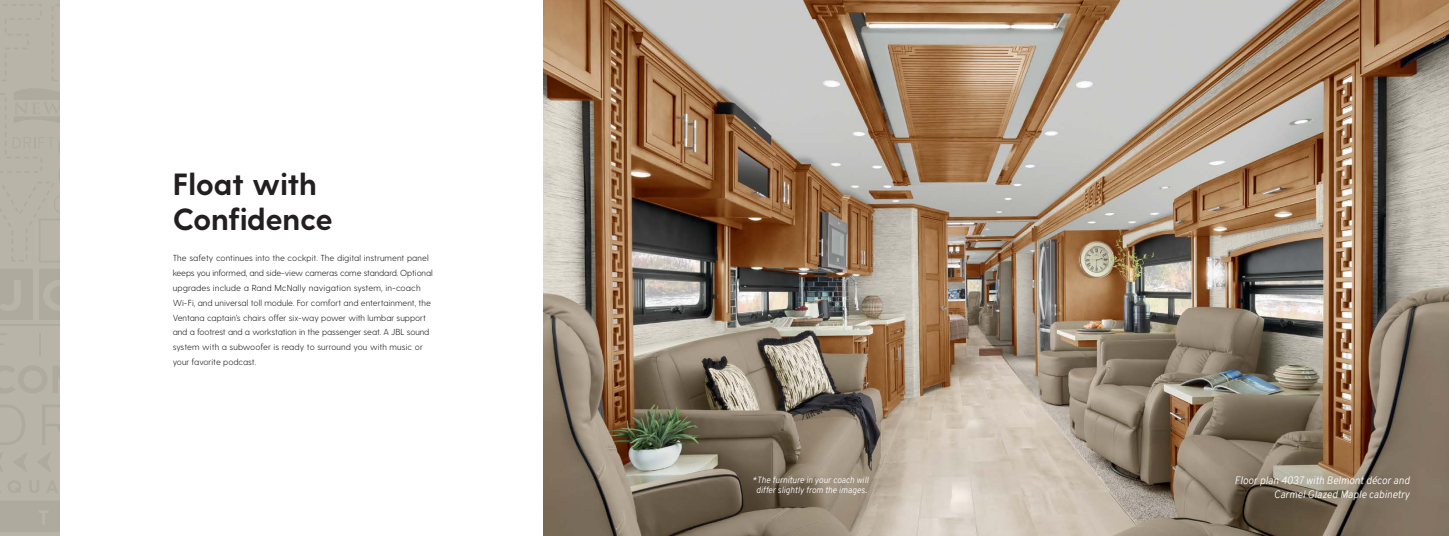
<style>
.page{position:relative;width:1449px;height:536px;background:#fff}
.page>*{position:absolute;margin:0;border:0;box-sizing:border-box;transform-origin:0 0}
.t1{font:700 30.62px/35px "Greycliff CF";letter-spacing:-.01em;color:#231f20}
.t2{font:italic 300 10.5px/14px "Overpass";color:#fff;text-align:right}
.t3{font:300 8.75px/14.9px "Greycliff CF";color:#231f20}
.t4{font:italic 300 8.75px/10.5px "Overpass";color:#fff;text-align:center}
</style>
<div class="page">
<div style="left:0;top:0;width:59px;height:536px;background:#b8b4a7"></div>
<hr style="left:39px;top:333px;width:2px;height:23px;background:#231f20">
<hr style="left:0;top:324px;width:59px;height:1px;background:#231f20">
<img style="left:543px;top:0;width:906px;height:536px">
<h1 class="t1" style="left:173px;top:168px;width:162px">Float with<br>Confidence</h1>
<p class="t3" style="left:173px;top:250px;width:262px">The safety continues into the cockpit. The digital instrument panel keeps you informed, and side-view cameras come standard. Optional upgrades include a Rand McNally navigation system, in-coach Wi-Fi, and universal toll module. For comfort and entertainment, the Ventana captain’s chairs offer six-way power with lumbar support and a footrest and a workstation in the passenger seat. A JBL sound system with a subwoofer is ready to surround you with music or your favorite podcast.</p>
<p class="t4" style="left:752px;top:474px;width:118px">*The furniture in your coach will differ slightly from the images.</p>
<p class="t2" style="left:1235px;top:473px;width:177px">Floor plan 4037 with Belmont décor and<br>Carmel Glazed Maple cabinetry</p>
</div>
